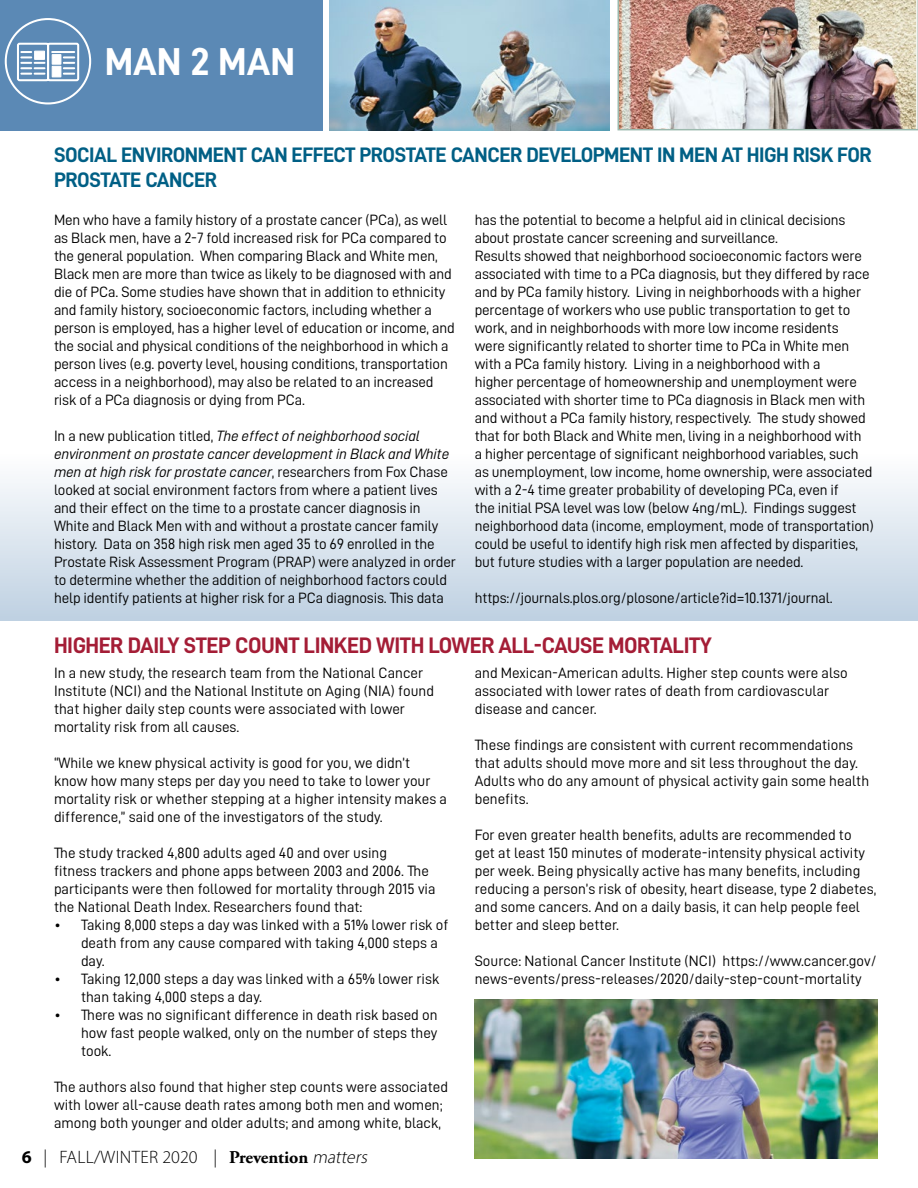
<style>
.page{position:relative;width:918px;height:1188px;background:#fff}
.page>*{position:absolute;margin:0;border:0;box-sizing:border-box;transform-origin:0 0}
.t1{font:39px "D DIN Bold";color:#fff}
.t2{font:22.5px "D DIN Bold";letter-spacing:-.02em;color:#a41d36}
.t3{font:21px/25.2px "D DIN Bold";letter-spacing:-.02em;color:#005f85}
.t4{font:300 18px "Myriad Pro";letter-spacing:.02em;color:#000}
.t5{font:15px/18px "D DIN";letter-spacing:-.01em;color:#000}
.t6{font:15px/18px "D DIN Italic";letter-spacing:-.01em;color:#000}
.s1{font-family:"D DIN"}
.s2{font-weight:700}
.s3{font-family:"Adobe Garamond Pro";font-weight:700}
.s4{font-style:italic}
</style>
<div class="page">
<hr style="left:917px;top:246px;width:1px;height:408px;background:#f7941e">
<div style="left:0;top:0;width:323px;height:130px;background:#5b89b5"></div>
<svg style="left:4px;top:18px;width:88px;height:87px"></svg>
<div style="left:52px;top:66px;width:9px;height:11px;background:#fff"></div>
<div style="left:52px;top:66px;width:9px;height:11px;border:1px solid #fff"></div>
<div style="left:52px;top:55px;width:9px;height:9px;background:#fff"></div>
<div style="left:52px;top:54px;width:9px;height:10px;border:1px solid #fff"></div>
<div style="left:35px;top:51px;width:9px;height:8px;background:#fff"></div>
<div style="left:34px;top:51px;width:11px;height:9px;border:1px solid #fff"></div>
<img style="left:618px;top:0;width:300px;height:130px">
<img style="left:330px;top:0;width:280px;height:130px">
<svg style="left:0;top:278px;width:918px;height:343px"></svg>
<img style="left:475px;top:999px;width:403px;height:159px">
<h1 class="t1" style="left:105px;top:40px;width:192px">MAN 2 MAN</h1>
<h3 class="t3" style="left:54px;top:141px;width:820px">SOCIAL ENVIRONMENT CAN EFFECT PROSTATE CANCER DEVELOPMENT IN MEN AT HIGH RISK FOR<br>PROSTATE CANCER</h3>
<p class="t5" style="left:54px;top:211px;width:402px">Men who have a family history of a prostate cancer (PCa), as well as Black men, have a 2-7 fold increased risk for PCa compared to the general population. When comparing Black and White men, Black men are more than twice as likely to be diagnosed with and die of PCa. Some studies have shown that in addition to ethnicity and family history, socioeconomic factors, including whether a person is employed, has a higher level of education or income, and the social and physical conditions of the neighborhood in which a person lives (e.g. poverty level, housing conditions, transportation access in a neighborhood), may also be related to an increased risk of a PCa diagnosis or dying from PCa.</p>
<p class="t6" style="left:54px;top:427px;width:397px"><span class="s1">In a new publication titled,</span> The effect of neighborhood social environment on prostate cancer development in Black and White men at high risk for prostate cancer<span class="s1">, researchers from Fox Chase</span></p>
<p class="t5" style="left:54px;top:481px;width:403px">looked at social environment factors from where a patient lives and their effect on the time to a prostate cancer diagnosis in White and Black Men with and without a prostate cancer family history. Data on 358 high risk men aged 35 to 69 enrolled in the Prostate Risk Assessment Program (PRAP) were analyzed in order to determine whether the addition of neighborhood factors could help identify patients at higher risk for a PCa diagnosis. This data</p>
<p class="t5" style="left:475px;top:211px;width:401px">has the potential to become a helpful aid in clinical decisions about prostate cancer screening and surveillance.<br>Results showed that neighborhood socioeconomic factors were associated with time to a PCa diagnosis, but they differed by race and by PCa family history. Living in neighborhoods with a higher percentage of workers who use public transportation to get to work, and in neighborhoods with more low income residents<br>were significantly related to shorter time to PCa in White men with a PCa family history. Living in a neighborhood with a<br>higher percentage of homeownership and unemployment were associated with shorter time to PCa diagnosis in Black men with and without a PCa family history, respectively. The study showed that for both Black and White men, living in a neighborhood with<br>a higher percentage of significant neighborhood variables, such as unemployment, low income, home ownership, were associated with a 2-4 time greater probability of developing PCa, even if<br>the initial PSA level was low (below 4ng/mL). Findings suggest neighborhood data (income, employment, mode of transportation) could be useful to identify high risk men affected by disparities, but future studies with a larger population are needed.</p>
<p class="t5" style="left:475px;top:589px;width:359px">https://journals.plos.org/plosone/article?id=10.1371/journal.</p>
<h2 class="t2" style="left:54px;top:633px;width:660px">HIGHER DAILY STEP COUNT LINKED WITH LOWER ALL-CAUSE MORTALITY</h2>
<p class="t5" style="left:54px;top:663px;width:382px">In a new study, the research team from the National Cancer Institute (NCI) and the National Institute on Aging (NIA) found that higher daily step counts were associated with lower mortality risk from all causes.</p>
<p class="t5" style="left:54px;top:753px;width:394px">“While we knew physical activity is good for you, we didn’t know how many steps per day you need to take to lower your mortality risk or whether stepping at a higher intensity makes a difference,” said one of the investigators of the study.</p>
<p class="t5" style="left:54px;top:843px;width:383px">The study tracked 4,800 adults aged 40 and over using<br>fitness trackers and phone apps between 2003 and 2006. The participants were then followed for mortality through 2015 via the National Death Index. Researchers found that:</p>
<p class="t5" style="left:81px;top:915px;width:369px;text-indent:-27px">• Taking 8,000 steps a day was linked with a 51% lower risk of death from any cause compared with taking 4,000 steps a day.</p>
<p class="t5" style="left:81px;top:969px;width:360px;text-indent:-27px">• Taking 12,000 steps a day was linked with a 65% lower risk than taking 4,000 steps a day.</p>
<p class="t5" style="left:81px;top:1005px;width:358px;text-align:justify;text-indent:-27px">• There was no significant difference in death risk based on how fast people walked, only on the number of steps they took.</p>
<p class="t5" style="left:54px;top:1077px;width:396px">The authors also found that higher step counts were associated with lower all-cause death rates among both men and women; among both younger and older adults; and among white, black,</p>
<p class="t4" style="left:22px;top:1146px;width:351px"><span class="s2">6</span> | FALL/WINTER 2020 | <span class="s3">Prevention</span> <span class="s4">matters</span></p>
<p class="t5" style="left:475px;top:663px;width:374px">and Mexican-American adults. Higher step counts were also associated with lower rates of death from cardiovascular disease and cancer.</p>
<p class="t5" style="left:475px;top:735px;width:396px">These findings are consistent with current recommendations that adults should move more and sit less throughout the day.<br>Adults who do any amount of physical activity gain some health benefits.</p>
<p class="t5" style="left:475px;top:825px;width:403px">For even greater health benefits, adults are recommended to<br>get at least 150 minutes of moderate-intensity physical activity per week. Being physically active has many benefits, including reducing a person’s risk of obesity, heart disease, type 2 diabetes, and some cancers. And on a daily basis, it can help people feel better and sleep better.</p>
<p class="t5" style="left:475px;top:951px;width:403px">Source: National Cancer Institute (NCI) https://www.cancer.gov/ news-events/press-releases/2020/daily-step-count-mortality</p>
</div>
